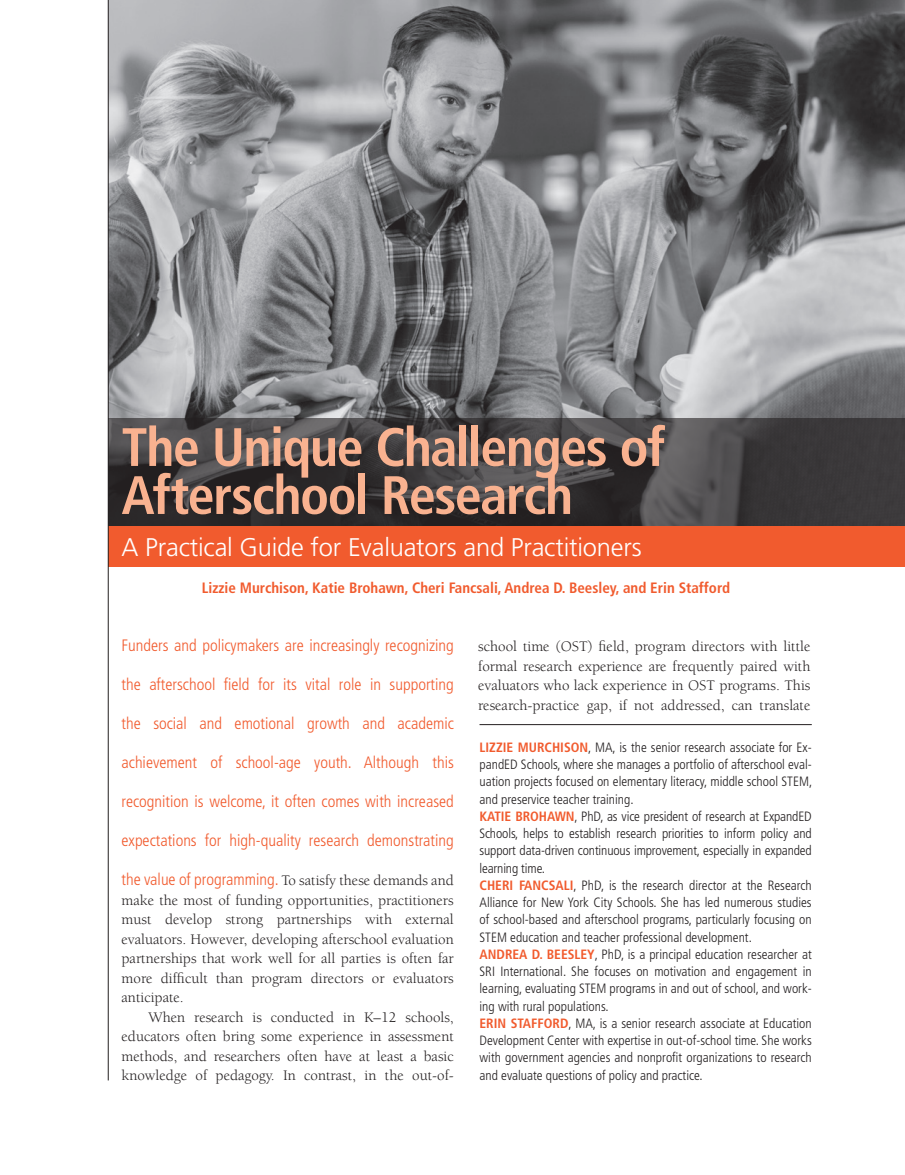
<style>
.page{position:relative;width:905px;height:1175px;background:#fff}
.page>*{position:absolute;margin:0;border:0;box-sizing:border-box;transform-origin:0 0}
.mo_-_headline-title{font:700 condensed 54px/48px "Frutiger";letter-spacing:-.025em;color:#f9b290}
.mo_-_title_subhead{font:300 25.5px "Frutiger";letter-spacing:-.01em;color:#fff}
.mo_-_intro{font:300 condensed 16.5px "Frutiger";color:#f15b2e}
.mo_-_intro-2{font:15px/19.5px "Berkeley";color:#231f20;text-align:justify}
.mo_-_authors_headlin{font:700 condensed 15px "Frutiger";color:#f15b2e}
.mo_-_author_bio{font:300 condensed 13.5px/17.2px "Frutiger";color:#231f20;text-align:justify}
.s1{font-family:"Frutiger";font-weight:300;font-stretch:condensed;font-size:16.5px;color:#f15b2e}
.s2{font-weight:700;color:#f15b2e}
</style>
<div class="page">
<hr style="left:479px;top:724px;width:332px;height:1px;background:#231f20">
<img style="left:109px;top:0;width:795px;height:418px">
<svg style="left:109px;top:418px;width:795px;height:108px;background:#3e3c3d"></svg>
<div style="left:108px;top:526px;width:796px;height:41px;background:#f15b2e"></div>
<hr style="left:108px;top:0;width:1px;height:1080px;background:#231f20">
<p class="mo_-_headline-title" style="left:122px;top:423px;width:545px">The Unique Challenges of<br>Afterschool Research</p>
<p class="mo_-_title_subhead" style="left:122px;top:533px;width:521px">A Practical Guide for Evaluators and Practitioners</p>
<p class="mo_-_authors_headlin" style="left:202px;top:579px;width:530px">Lizzie Murchison, Katie Brohawn, Cheri Fancsali, Andrea D. Beesley, and Erin Stafford</p>
<p class="mo_-_intro" style="left:122px;top:636px;width:334px">Funders and policymakers are increasingly recognizing</p>
<p class="mo_-_intro" style="left:122px;top:675px;width:334px">the afterschool field for its vital role in supporting</p>
<p class="mo_-_intro" style="left:122px;top:714px;width:334px">the social and emotional growth and academic</p>
<p class="mo_-_intro" style="left:122px;top:753px;width:334px">achievement of school-age youth. Although this</p>
<p class="mo_-_intro" style="left:122px;top:792px;width:334px">recognition is welcome, it often comes with increased</p>
<p class="mo_-_intro" style="left:122px;top:831px;width:334px">expectations for high-quality research demonstrating</p>
<p class="mo_-_intro-2" style="left:122px;top:871px;width:334px"><span class="s1">the value of programming.</span> To satisfy these demands and make the most of funding opportunities, practitioners must develop strong partnerships with external evaluators. However, developing afterschool evaluation partnerships that work well for all parties is often far more difficult than program directors or evaluators anticipate.</p>
<p class="mo_-_intro-2" style="left:122px;top:1007px;width:334px;text-indent:27px">When research is conducted in K–12 schools, educators often bring some experience in assessment methods, and researchers often have at least a basic knowledge of pedagogy. In contrast, in the out-of-</p>
<p class="mo_-_intro-2" style="left:478px;top:637px;width:334px">school time (OST) field, program directors with little formal research experience are frequently paired with evaluators who lack experience in OST programs. This research-practice gap, if not addressed, can translate</p>
<p class="mo_-_author_bio" style="left:479px;top:738px;width:334px"><span class="s2">LIZZIE MURCHISON</span>, MA, is the senior research associate for Ex&shy;pandED Schools, where she manages a portfolio of afterschool eval&shy;uation projects focused on elementary literacy, middle school STEM, and preservice teacher training.</p>
<p class="mo_-_author_bio" style="left:479px;top:807px;width:334px"><span class="s2">KATIE BROHAWN</span>, PhD, as vice president of research at ExpandED Schools, helps to establish research priorities to inform policy and support data-driven continuous improvement, especially in expanded learning time.</p>
<p class="mo_-_author_bio" style="left:479px;top:876px;width:334px"><span class="s2">CHERI FANCSALI</span>, PhD, is the research director at the Research Alliance for New York City Schools. She has led numerous studies of school-based and afterschool programs, particularly focusing on STEM education and teacher professional development.</p>
<p class="mo_-_author_bio" style="left:479px;top:945px;width:334px"><span class="s2">ANDREA D. BEESLEY</span>, PhD, is a principal education researcher at SRI International. She focuses on motivation and engagement in learning, evaluating STEM programs in and out of school, and work&shy;ing with rural populations.</p>
<p class="mo_-_author_bio" style="left:479px;top:1014px;width:334px"><span class="s2">ERIN STAFFORD</span>, MA, is a senior research associate at Education Development Center with expertise in out-of-school time. She works with government agencies and nonprofit organizations to research and evaluate questions of policy and practice.</p>
</div>
